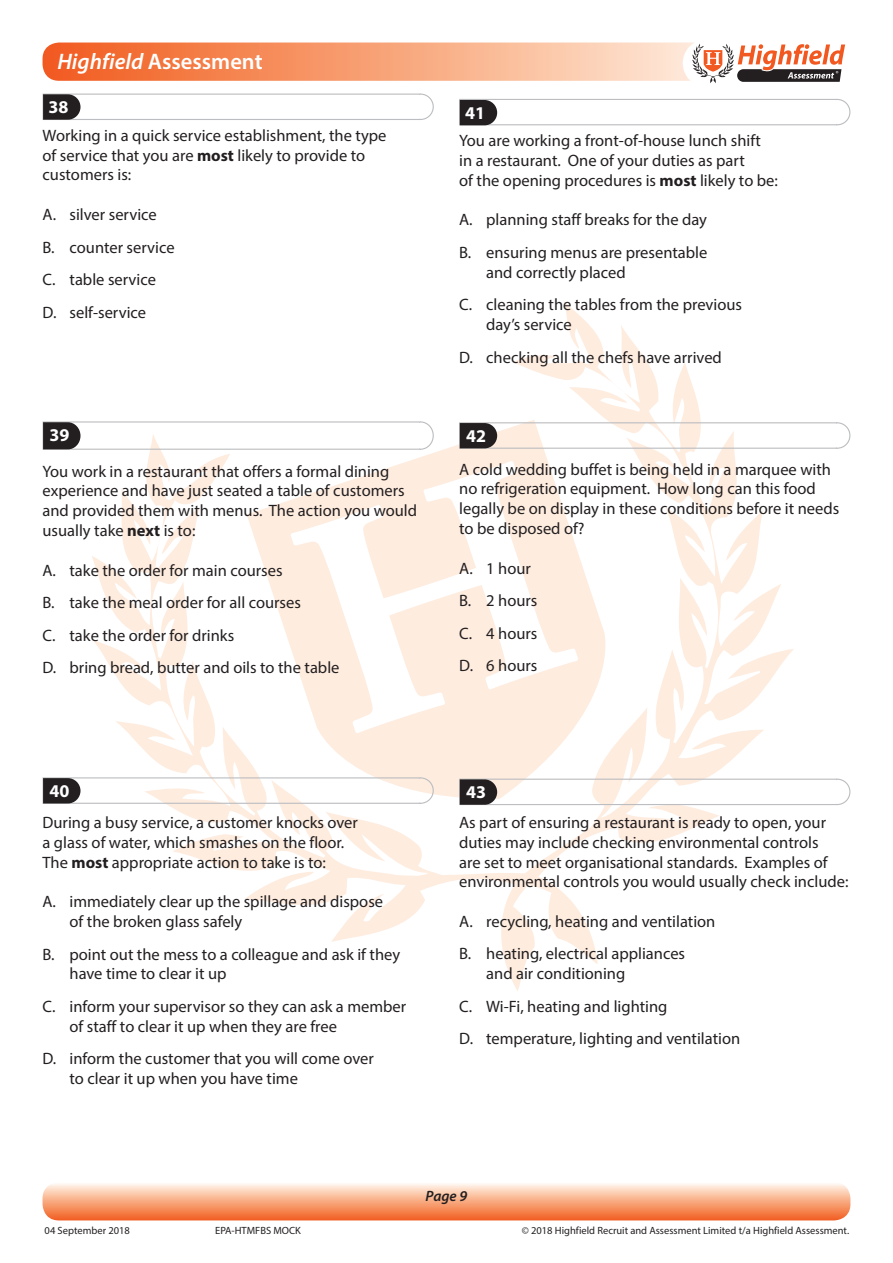
<style>
.page{position:relative;width:893px;height:1263px;background:#fff}
.page>*{position:absolute;margin:0;border:0;box-sizing:border-box;transform-origin:0 0}
.t1{font:600 22.5px "Myriad Pro";color:#fff}
.t2{font:700 18px "Myriad Pro";color:#fff}
.t3{font:16.5px/19.8px "Myriad Pro";color:#231f20}
.t4{font:italic 600 15px "Myriad Pro";color:#231f20}
.t5{font:10.5px "Myriad Pro";color:#231f20}
.s1{font-style:italic}
.s2{font-weight:700}
</style>
<div class="page">
<svg style="left:92px;top:450px;width:403px;height:492px"></svg>
<svg style="left:495px;top:301px;width:299px;height:690px"></svg>
<svg style="left:247px;top:420px;width:377px;height:381px;fill:#feecdf"></svg>
<div style="left:43px;top:1182px;width:807px;height:38px;background:linear-gradient(to bottom,#fffaf0,#f26424);border-radius:16px"></div>
<svg style="left:43px;top:43px;width:724px;height:38px;background:#f7a076"></svg>
<svg style="left:683px;top:42px;width:163px;height:41px"></svg>
<svg style="left:459px;top:422px;width:392px;height:27px"></svg>
<svg style="left:42px;top:421px;width:392px;height:29px"></svg>
<svg style="left:459px;top:778px;width:392px;height:28px"></svg>
<svg style="left:42px;top:777px;width:392px;height:27px"></svg>
<svg style="left:459px;top:98px;width:392px;height:28px"></svg>
<svg style="left:42px;top:93px;width:392px;height:27px"></svg>
<h1 class="t1" style="left:57px;top:47px;width:207px"><span class="s1">Highfield</span> Assessment</h1>
<p class="t2" style="left:48px;top:95px;width:21px">38</p>
<p class="t2" style="left:465px;top:101px;width:21px">41</p>
<p class="t3" style="left:43px;top:125px;width:345px">Working in a quick service establishment, the type of service that you are <span class="s2">most</span> likely to provide to customers is:</p>
<p class="t3" style="left:43px;top:198px;width:134px;line-height:32.5px">A. silver service<br>B. counter service<br>C. table service<br>D. self-service</p>
<p class="t3" style="left:459px;top:130px;width:320px">You are working a front-of-house lunch shift in a restaurant. One of your duties as part<br>of the opening procedures is <span class="s2">most</span> likely to be:</p>
<p class="t3" style="left:459px;top:203px;width:250px;line-height:32.5px">A. planning staff breaks for the day<br>B. ensuring menus are presentable</p>
<p class="t3" style="left:459px;top:256px;width:284px;line-height:32.5px;text-indent:27px">and correctly placed<br>C. cleaning the tables from the previous</p>
<p class="t3" style="left:459px;top:308px;width:264px;line-height:32.5px;text-indent:27px">day’s service<br>D. checking all the chefs have arrived</p>
<p class="t2" style="left:49px;top:423px;width:21px">39</p>
<p class="t2" style="left:466px;top:424px;width:21px">42</p>
<p class="t3" style="left:43px;top:461px;width:376px">You work in a restaurant that offers a formal dining experience and have just seated a table of customers and provided them with menus. The action you would usually take <span class="s2">next</span> is to:</p>
<p class="t3" style="left:43px;top:553px;width:298px;line-height:32.5px">A. take the order for main courses<br>B. take the meal order for all courses<br>C. take the order for drinks<br>D. bring bread, butter and oils to the table</p>
<p class="t3" style="left:459px;top:459px;width:381px">A cold wedding buffet is being held in a marquee with no refrigeration equipment. How long can this food legally be on display in these conditions before it needs to be disposed of?</p>
<p class="t3" style="left:459px;top:551px;width:80px;line-height:32.5px">A. 1 hour<br>B. 2 hours<br>C. 4 hours<br>D. 6 hours</p>
<p class="t2" style="left:49px;top:779px;width:21px">40</p>
<p class="t3" style="left:43px;top:812px;width:317px">During a busy service, a customer knocks over a glass of water, which smashes on the floor.<br>The <span class="s2">most</span> appropriate action to take is to:</p>
<p class="t3" style="left:70px;top:891px;width:315px;text-indent:-27px">A. immediately clear up the spillage and dispose of the broken glass safely</p>
<p class="t3" style="left:70px;top:944px;width:332px;text-indent:-27px">B. point out the mess to a colleague and ask if they have time to clear it up</p>
<p class="t3" style="left:70px;top:996px;width:338px;text-indent:-27px">C. inform your supervisor so they can ask a member of staff to clear it up when they are free</p>
<p class="t3" style="left:70px;top:1048px;width:306px;text-indent:-27px">D. inform the customer that you will come over to clear it up when you have time</p>
<p class="t2" style="left:466px;top:780px;width:21px">43</p>
<p class="t3" style="left:459px;top:812px;width:391px">As part of ensuring a restaurant is ready to open, your duties may include checking environmental controls<br>are set to meet organisational standards. Examples of environmental controls you would usually check include:</p>
<p class="t3" style="left:459px;top:905px;width:258px;line-height:32.5px">A. recycling, heating and ventilation<br>B. heating, electrical appliances</p>
<p class="t3" style="left:459px;top:957px;width:282px;line-height:32.5px;text-indent:27px">and air conditioning<br>C. Wi-Fi, heating and lighting<br>D. temperature, lighting and ventilation</p>
<p class="t4" style="left:426px;top:1186px;width:43px">Page 9</p>
<p class="t5" style="left:45px;top:1224px;width:87px">04 September 2018</p>
<p class="t5" style="left:215px;top:1224px;width:87px">EPA-HTMFBS MOCK</p>
<p class="t5" style="left:522px;top:1224px;width:329px">© 2018 Highfield Recruit and Assessment Limited t/a Highfield Assessment.</p>
</div>
